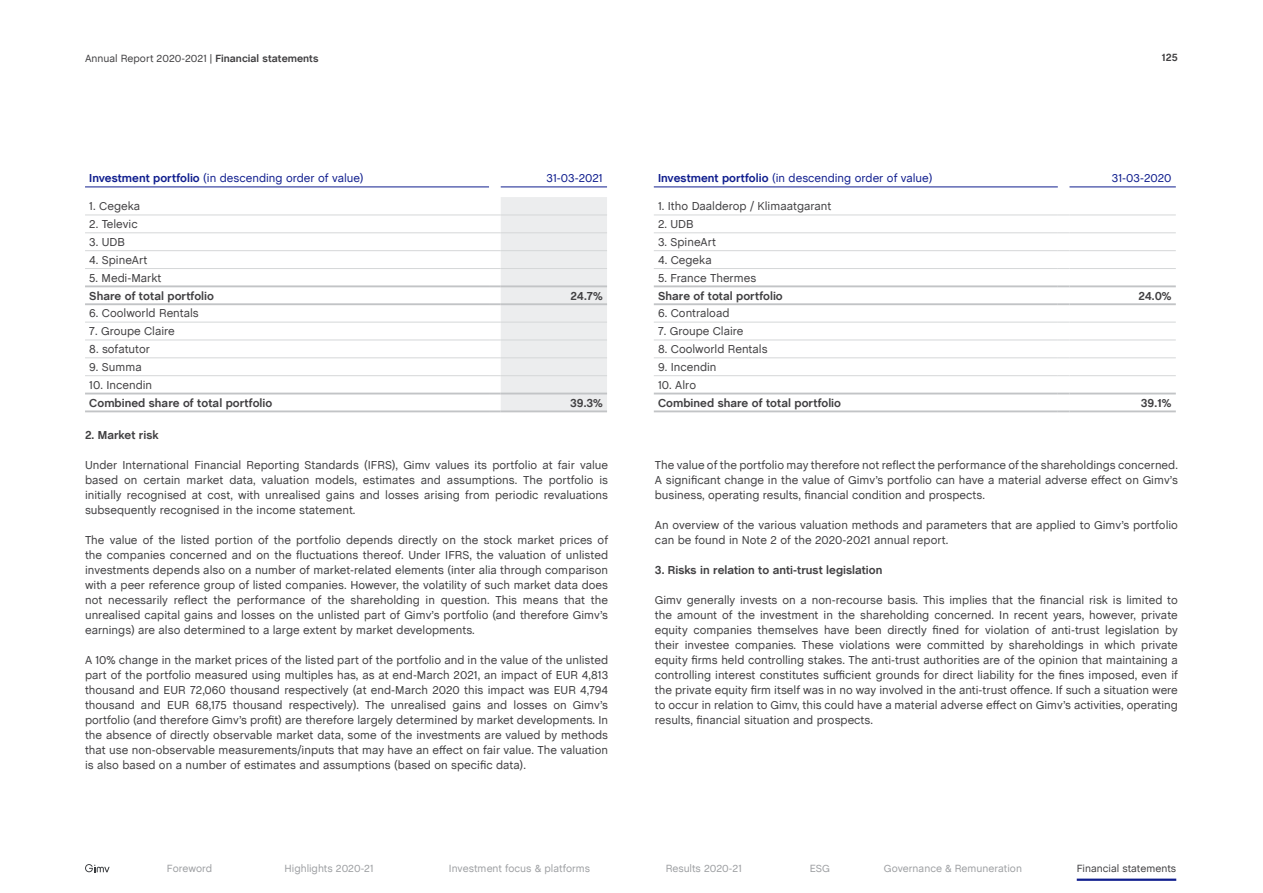
<style>
.page{position:relative;width:1263px;height:893px;background:#fff}
.page>*{position:absolute;margin:0;border:0;box-sizing:border-box;transform-origin:0 0}
.t1{font:11.7px/15px "Chalet";color:#414042;text-align:justify}
.t2{font:700 11.7px "Chalet";color:#414042}
.t3{font:11.7px "Chalet";color:#101e8e}
.t4{font:10.5px "Chalet";color:#9d9fa2}
.t5{font:10.5px "Chalet";color:#414042}
.t6{font:700 10.5px "Chalet";color:#414042}
.s1{font-weight:700}
</style>
<div class="page">
<hr style="left:85px;top:232px;width:404px;height:1px;background:#d5d7d8">
<hr style="left:654px;top:232px;width:404px;height:1px;background:#d5d7d8">
<hr style="left:1069px;top:232px;width:107px;height:1px;background:#d5d7d8">
<hr style="left:85px;top:250px;width:404px;height:1px;background:#d5d7d8">
<hr style="left:654px;top:250px;width:404px;height:1px;background:#d5d7d8">
<hr style="left:1069px;top:250px;width:107px;height:1px;background:#d5d7d8">
<hr style="left:85px;top:268px;width:404px;height:1px;background:#d5d7d8">
<hr style="left:654px;top:268px;width:404px;height:1px;background:#d5d7d8">
<hr style="left:1069px;top:268px;width:107px;height:1px;background:#d5d7d8">
<hr style="left:85px;top:322px;width:404px;height:1px;background:#d5d7d8">
<hr style="left:654px;top:322px;width:404px;height:1px;background:#d5d7d8">
<hr style="left:1069px;top:322px;width:107px;height:1px;background:#d5d7d8">
<hr style="left:85px;top:340px;width:404px;height:1px;background:#d5d7d8">
<hr style="left:654px;top:340px;width:404px;height:1px;background:#d5d7d8">
<hr style="left:1069px;top:340px;width:107px;height:1px;background:#d5d7d8">
<hr style="left:85px;top:357px;width:404px;height:1px;background:#d5d7d8">
<hr style="left:654px;top:357px;width:404px;height:1px;background:#d5d7d8">
<hr style="left:1069px;top:357px;width:107px;height:1px;background:#d5d7d8">
<hr style="left:85px;top:375px;width:404px;height:1px;background:#d5d7d8">
<hr style="left:654px;top:375px;width:404px;height:1px;background:#d5d7d8">
<hr style="left:1069px;top:375px;width:107px;height:1px;background:#d5d7d8">
<hr style="left:85px;top:393px;width:404px;height:1px;background:#c2c4c6">
<hr style="left:85px;top:410px;width:404px;height:2px;background:#c2c4c6">
<hr style="left:85px;top:215px;width:404px;height:1px;background:#d5d7d8">
<hr style="left:654px;top:215px;width:404px;height:1px;background:#d5d7d8">
<hr style="left:1069px;top:215px;width:107px;height:1px;background:#d5d7d8">
<hr style="left:85px;top:285px;width:404px;height:2px;background:#c2c4c6">
<hr style="left:654px;top:285px;width:404px;height:2px;background:#c2c4c6">
<svg style="left:1058px;top:285px;width:11px;height:2px"></svg>
<hr style="left:1069px;top:285px;width:107px;height:2px;background:#c2c4c6">
<hr style="left:85px;top:303px;width:404px;height:2px;background:#c2c4c6">
<svg style="left:489px;top:197px;width:118px;height:215px;background:#ecedee"></svg>
<hr style="left:654px;top:303px;width:404px;height:2px;background:#c2c4c6">
<svg style="left:1058px;top:303px;width:11px;height:2px"></svg>
<hr style="left:1069px;top:303px;width:107px;height:2px;background:#c2c4c6">
<hr style="left:501px;top:285px;width:106px;height:2px;background:#c2c4c6">
<hr style="left:501px;top:303px;width:106px;height:2px;background:#c2c4c6">
<hr style="left:501px;top:393px;width:106px;height:1px;background:#c2c4c6">
<hr style="left:501px;top:410px;width:106px;height:2px;background:#c2c4c6">
<hr style="left:654px;top:393px;width:404px;height:1px;background:#c2c4c6">
<hr style="left:1069px;top:393px;width:107px;height:1px;background:#c2c4c6">
<hr style="left:654px;top:410px;width:404px;height:2px;background:#c2c4c6">
<svg style="left:1058px;top:410px;width:11px;height:2px"></svg>
<hr style="left:1069px;top:410px;width:107px;height:2px;background:#c2c4c6">
<hr style="left:85px;top:187px;width:404px;height:1px;background:#101e8e">
<hr style="left:501px;top:187px;width:106px;height:1px;background:#101e8e">
<hr style="left:654px;top:187px;width:404px;height:1px;background:#101e8e">
<hr style="left:1069px;top:187px;width:107px;height:1px;background:#101e8e">
<hr style="left:1077px;top:879px;width:99px;height:2px;background:#101e8e">
<svg style="left:85px;top:864px;width:25px;height:8px"></svg>
<p class="t5" style="left:85px;top:50px;width:235px">Annual Report 2020-2021 | <span class="s1">Financial statements</span></p>
<p class="t6" style="left:1161px;top:52px;width:18px">125</p>
<p class="t3" style="left:89px;top:169px;width:276px"><span class="s1">Investment portfolio</span> (in descending order of value)</p>
<p class="t3" style="left:546px;top:169px;width:58px">31-03-2021</p>
<p class="t3" style="left:658px;top:169px;width:276px"><span class="s1">Investment portfolio</span> (in descending order of value)</p>
<p class="t3" style="left:1112px;top:169px;width:61px">31-03-2020</p>
<p class="t1" style="left:89px;top:198px;width:52px">1. Cegeka</p>
<p class="t1" style="left:658px;top:198px;width:175px">1. Itho Daalderop / Klimaatgarant</p>
<p class="t1" style="left:89px;top:216px;width:50px">2. Televic</p>
<p class="t1" style="left:658px;top:216px;width:37px">2. UDB</p>
<p class="t1" style="left:89px;top:234px;width:37px">3. UDB</p>
<p class="t1" style="left:658px;top:234px;width:60px">3. SpineArt</p>
<p class="t1" style="left:89px;top:251px;width:60px">4. SpineArt</p>
<p class="t1" style="left:658px;top:251px;width:55px">4. Cegeka</p>
<p class="t1" style="left:89px;top:269px;width:74px">5. Medi-Markt</p>
<p class="t1" style="left:658px;top:269px;width:100px">5. France Thermes</p>
<p class="t2" style="left:89px;top:289px;width:126px">Share of total portfolio</p>
<p class="t2" style="left:570px;top:289px;width:34px">24.7%</p>
<p class="t2" style="left:658px;top:289px;width:126px">Share of total portfolio</p>
<p class="t2" style="left:1138px;top:289px;width:35px">24.0%</p>
<p class="t1" style="left:89px;top:305px;width:111px">6. Coolworld Rentals</p>
<p class="t1" style="left:658px;top:305px;width:73px">6. Contraload</p>
<p class="t1" style="left:89px;top:323px;width:87px">7. Groupe Claire</p>
<p class="t1" style="left:658px;top:323px;width:87px">7. Groupe Claire</p>
<p class="t1" style="left:89px;top:341px;width:62px">8. sofatutor</p>
<p class="t1" style="left:658px;top:341px;width:111px">8. Coolworld Rentals</p>
<p class="t1" style="left:89px;top:359px;width:54px">9. Summa</p>
<p class="t1" style="left:658px;top:359px;width:60px">9. Incendin</p>
<p class="t1" style="left:89px;top:376px;width:64px">10. Incendin</p>
<p class="t1" style="left:658px;top:376px;width:39px">10. Alro</p>
<p class="t2" style="left:89px;top:396px;width:184px">Combined share of total portfolio</p>
<p class="t2" style="left:570px;top:396px;width:34px">39.3%</p>
<p class="t2" style="left:658px;top:396px;width:184px">Combined share of total portfolio</p>
<p class="t2" style="left:1141px;top:396px;width:32px">39.1%</p>
<p class="t2" style="left:85px;top:428px;width:75px">2. Market risk</p>
<p class="t1" style="left:85px;top:456px;width:525px">Under International Financial Reporting Standards (IFRS), Gimv values its portfolio at fair value based on certain market data, valuation models, estimates and assumptions. The portfolio is initially recognised at cost, with unrealised gains and losses arising from periodic revaluations subsequently recognised in the income statement.</p>
<p class="t1" style="left:85px;top:531px;width:525px">The value of the listed portion of the portfolio depends directly on the stock market prices of the companies concerned and on the fluctuations thereof. Under IFRS, the valuation of unlisted investments depends also on a number of market-related elements (inter alia through comparison with a peer reference group of listed companies. However, the volatility of such market data does not necessarily reflect the performance of the shareholding in question. This means that the unrealised capital gains and losses on the unlisted part of Gimv’s portfolio (and therefore Gimv’s earnings) are also determined to a large extent by market developments.</p>
<p class="t1" style="left:85px;top:651px;width:525px">A 10% change in the market prices of the listed part of the portfolio and in the value of the unlisted part of the portfolio measured using multiples has, as at end-March 2021, an impact of EUR 4,813 thousand and EUR 72,060 thousand respectively (at end-March 2020 this impact was EUR 4,794 thousand and EUR 68,175 thousand respectively). The unrealised gains and losses on Gimv’s portfolio (and therefore Gimv’s profit) are therefore largely determined by market developments. In the absence of directly observable market data, some of the investments are valued by methods that use non-observable measurements/inputs that may have an effect on fair value. The valuation is also based on a number of estimates and assumptions (based on specific data).</p>
<p class="t1" style="left:655px;top:456px;width:524px">The value of the portfolio may therefore not reflect the performance of the shareholdings concerned.<br>A significant change in the value of Gimv’s portfolio can have a material adverse effect on Gimv’s business, operating results, financial condition and prospects.</p>
<p class="t1" style="left:655px;top:516px;width:524px">An overview of the various valuation methods and parameters that are applied to Gimv’s portfolio can be found in Note 2 of the 2020-2021 annual report.</p>
<p class="t2" style="left:655px;top:563px;width:229px">3. Risks in relation to anti-trust legislation</p>
<p class="t1" style="left:655px;top:591px;width:524px">Gimv generally invests on a non-recourse basis. This implies that the financial risk is limited to the amount of the investment in the shareholding concerned. In recent years, however, private equity companies themselves have been directly fined for violation of anti-trust legislation by their investee companies. These violations were committed by shareholdings in which private equity firms held controlling stakes. The anti-trust authorities are of the opinion that maintaining a controlling interest constitutes sufficient grounds for direct liability for the fines imposed, even if the private equity firm itself was in no way involved in the anti-trust offence. If such a situation were to occur in relation to Gimv, this could have a material adverse effect on Gimv’s activities, operating results, financial situation and prospects.</p>
<p class="t4" style="left:167px;top:860px;width:47px">Foreword</p>
<p class="t4" style="left:285px;top:860px;width:91px">Highlights 2020-21</p>
<p class="t4" style="left:449px;top:860px;width:143px">Investment focus &amp; platforms</p>
<p class="t4" style="left:666px;top:860px;width:78px">Results 2020-21</p>
<p class="t4" style="left:810px;top:860px;width:21px">ESG</p>
<p class="t4" style="left:884px;top:860px;width:140px">Governance &amp; Remuneration</p>
<p class="t5" style="left:1077px;top:860px;width:101px">Financial statements</p>
</div>
